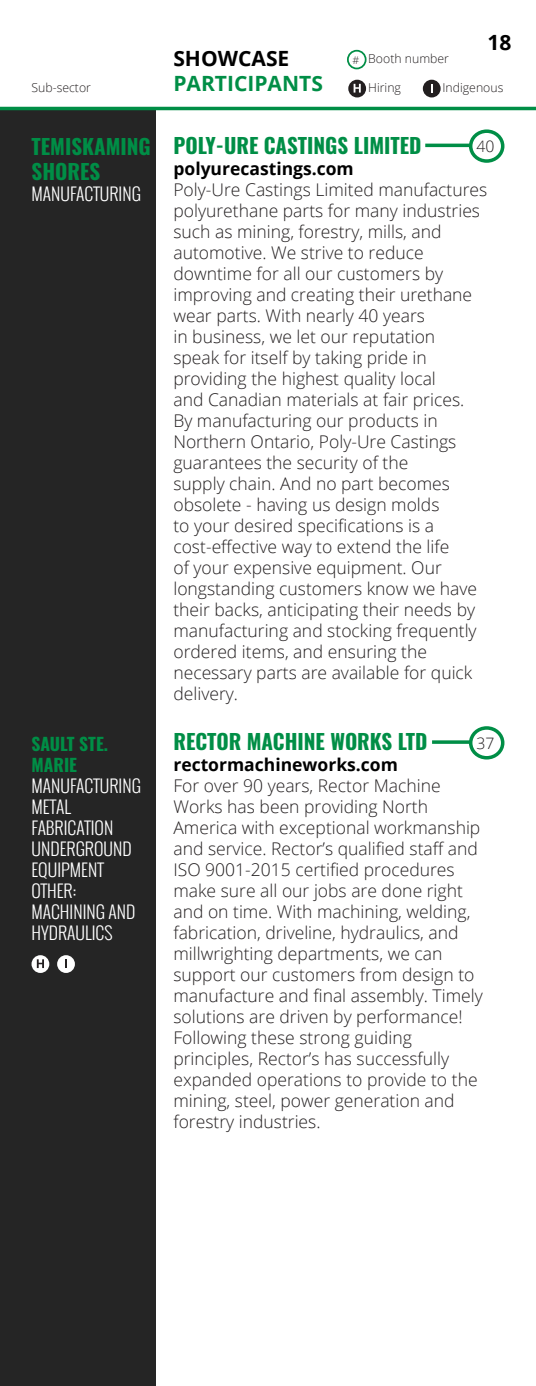
<style>
.page{position:relative;width:536px;height:1386px;background:#fff}
.page>*{position:absolute;margin:0;border:0;box-sizing:border-box;transform-origin:0 0}
.sub-sector{font:700 21px/25.2px "Oswald";color:#008e46}
.t1{font:700 21px "Open Sans";color:#008e46}
.t2{font:700 21px "Open Sans";color:#000}
.t3{font:300 17.5px/21px "Open Sans";color:#231f20}
.sub-sector-2{font:300 17.5px/21px "Oswald";color:#fff}
.t4{font:700 17.5px "Open Sans";color:#000}
.sub-sector-3{font:700 17.5px/21px "Oswald";color:#008e46}
.t5{font:300 15.75px "Open Sans";color:#231f20}
.t6{font:300 12.25px "Open Sans";color:#231f20}
.s1{font-size:10.5px}
.s2{font-weight:300;color:#fff}
</style>
<div class="page">
<hr style="left:535px;top:108px;width:1px;height:1278px;background:#252525">
<div style="left:0;top:110px;width:155px;height:1276px;background:#252525"></div>
<hr style="left:0;top:107px;width:536px;height:3px;background:#008e46">
<div style="left:348px;top:80px;width:18px;height:17px;background:#231f20;border-radius:50%"></div>
<svg style="left:353px;top:84px;width:7px;height:9px"></svg>
<div style="left:422px;top:80px;width:18px;height:17px;background:#231f20;border-radius:50%"></div>
<div style="left:347px;top:50px;width:19px;height:19px;border:2px solid #008e46;border-radius:50%"></div>
<hr style="left:425px;top:144px;width:44px;height:3px;background:#008e46">
<div style="left:468px;top:129px;width:36px;height:34px;border:4px solid #008e46;border-radius:50%"></div>
<svg style="left:432px;top:740px;width:36px;height:4px"></svg>
<div style="left:468px;top:726px;width:36px;height:34px;border:4px solid #008e46;border-radius:50%"></div>
<div style="left:32px;top:955px;width:17px;height:18px;background:#fff;border-radius:50%"></div>
<svg style="left:37px;top:959px;width:7px;height:9px"></svg>
<div style="left:57px;top:955px;width:18px;height:18px;background:#fff;border-radius:50%"></div>
<svg style="left:65px;top:959px;width:2px;height:9px"></svg>
<p class="t2" style="left:173px;top:43px;width:117px">SHOWCASE</p>
<p class="t6" style="left:352px;top:50px;width:98px"><span class="s1">#</span> Booth number</p>
<p class="t2" style="left:487px;top:28px;width:25px">18</p>
<p class="t6" style="left:32px;top:80px;width:61px">Sub-sector</p>
<p class="t1" style="left:173px;top:69px;width:151px">PARTICIPANTS</p>
<p class="t6" style="left:368px;top:80px;width:34px">Hiring</p>
<p class="t6" style="left:442px;top:80px;width:62px">Indigenous</p>
<p class="sub-sector" style="left:32px;top:135px;width:121px">TEMISKAMING<br>SHORES</p>
<p class="sub-sector-2" style="left:32px;top:183px;width:111px">MANUFACTURING</p>
<p class="sub-sector-3" style="left:32px;top:735px;width:111px">SAULT STE.<br>MARIE<br><span class="s2">MANUFACTURING</span></p>
<p class="sub-sector-2" style="left:32px;top:796px;width:83px">METAL<br>FABRICATION</p>
<p class="sub-sector-2" style="left:32px;top:838px;width:102px">UNDERGROUND<br>EQUIPMENT</p>
<p class="sub-sector-2" style="left:32px;top:880px;width:105px">OTHER:<br>MACHINING AND<br>HYDRAULICS</p>
<p class="sub-sector" style="left:173px;top:134px;width:249px">POLY-URE CASTINGS LIMITED</p>
<p class="t4" style="left:173px;top:156px;width:182px">polyurecastings.com</p>
<p class="t3" style="left:173px;top:178px;width:315px">Poly-Ure Castings Limited manufactures polyurethane parts for many industries such as mining, forestry, mills, and automotive. We strive to reduce downtime for all our customers by improving and creating their urethane wear parts. With nearly 40 years<br>in business, we let our reputation<br>speak for itself by taking pride in providing the highest quality local<br>and Canadian materials at fair prices.<br>By manufacturing our products in Northern Ontario, Poly-Ure Castings guarantees the security of the<br>supply chain. And no part becomes obsolete - having us design molds<br>to your desired specifications is a cost-effective way to extend the life<br>of your expensive equipment. Our longstanding customers know we have their backs, anticipating their needs by manufacturing and stocking frequently ordered items, and ensuring the necessary parts are available for quick delivery.</p>
<p class="sub-sector" style="left:173px;top:730px;width:255px">RECTOR MACHINE WORKS LTD</p>
<p class="t4" style="left:173px;top:752px;width:226px">rectormachineworks.com</p>
<p class="t3" style="left:173px;top:775px;width:311px">For over 90 years, Rector Machine Works has been providing North America with exceptional workmanship and service. Rector’s qualified staff and ISO 9001-2015 certified procedures make sure all our jobs are done right and on time. With machining, welding, fabrication, driveline, hydraulics, and millwrighting departments, we can support our customers from design to manufacture and final assembly. Timely solutions are driven by performance!<br>Following these strong guiding principles, Rector’s has successfully expanded operations to provide to the mining, steel, power generation and forestry industries.</p>
<p class="t5" style="left:476px;top:136px;width:19px">40</p>
<p class="t5" style="left:476px;top:732px;width:19px">37</p>
</div>
